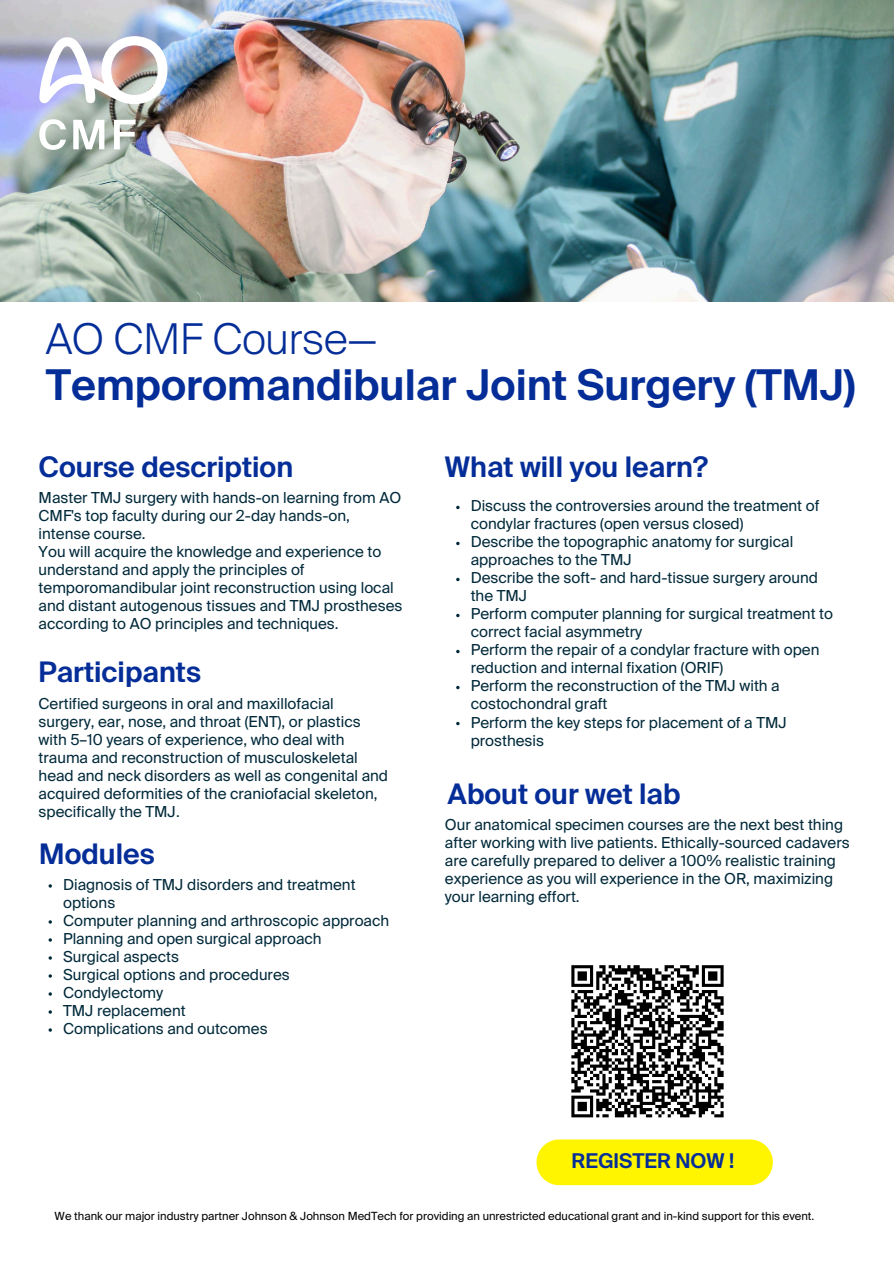
<style>
.page{position:relative;width:894px;height:1264px;background:#fff}
.page>*{position:absolute;margin:0;border:0;box-sizing:border-box;transform-origin:0 0}
.t1{font:600 42.3px/46.2px "Suisse Intl";color:#042d98}
.t2{font:600 28.35px "Suisse Intl";color:#042d98}
.t3{font:600 20.4px "Suisse Intl";color:#042d98}
.t4{font:15.15px/18px "Suisse Intl";color:#00293a}
.t5{font:11.25px "Suisse Intl";color:#000}
.s1{font-weight:300}
</style>
<div class="page">
<img style="left:0;top:0;width:893px;height:301px">
<svg style="left:39px;top:119px;width:27px;height:31px"></svg>
<svg style="left:73px;top:120px;width:31px;height:29px"></svg>
<svg style="left:114px;top:120px;width:21px;height:29px"></svg>
<img style="left:39px;top:36px;width:128px;height:68px">
<div style="left:536px;top:1139px;width:236px;height:46px;background:#fff500"></div>
<svg style="left:571px;top:965px;width:153px;height:153px"></svg>
<p class="t1" style="left:46px;top:319px;width:811px"><span class="s1">AO CMF Course—<br></span>Temporomandibular Joint Surgery (TMJ)</p>
<h1 class="t2" style="left:39px;top:455px;width:256px">Course description</h1>
<h2 class="t4" style="left:39px;top:489px;width:365px">Master TMJ surgery with hands-on learning from AO CMF's top faculty during our 2-day hands-on, intense course.<br>You will acquire the knowledge and experience to understand and apply the principles of temporomandibular joint reconstruction using local and distant autogenous tissues and TMJ prostheses according to AO principles and techniques.</h2>
<h4 class="t2" style="left:39px;top:660px;width:164px">Participants</h4>
<h2 class="t4" style="left:39px;top:695px;width:351px">Certified surgeons in oral and maxillofacial surgery, ear, nose, and throat (ENT), or plastics with 5–10 years of experience, who deal with trauma and reconstruction of musculoskeletal head and neck disorders as well as congenital and acquired deformities of the craniofacial skeleton, specifically the TMJ.</h2>
<p class="t2" style="left:39px;top:842px;width:117px">Modules</p>
<h2 class="t4" style="left:63px;top:876px;width:294px">Diagnosis of TMJ disorders and treatment options</h2>
<p class="t4" style="left:63px;top:912px;width:327px">Computer planning and arthroscopic approach</p>
<p class="t4" style="left:63px;top:930px;width:260px">Planning and open surgical approach</p>
<p class="t4" style="left:63px;top:948px;width:117px">Surgical aspects</p>
<p class="t4" style="left:63px;top:966px;width:228px">Surgical options and procedures</p>
<p class="t4" style="left:63px;top:984px;width:102px">Condylectomy</p>
<p class="t4" style="left:63px;top:1002px;width:124px">TMJ replacement</p>
<p class="t4" style="left:63px;top:1020px;width:206px">Complications and outcomes</p>
<h4 class="t2" style="left:445px;top:455px;width:264px">What will you learn?</h4>
<h2 class="t4" style="left:470px;top:498px;width:350px">Discuss the controversies around the treatment of condylar fractures (open versus closed)</h2>
<p class="t4" style="left:470px;top:534px;width:324px">Describe the topographic anatomy for surgical approaches to the TMJ</p>
<p class="t4" style="left:470px;top:570px;width:349px">Describe the soft- and hard-tissue surgery around the TMJ</p>
<p class="t4" style="left:470px;top:606px;width:364px">Perform computer planning for surgical treatment to correct facial asymmetry</p>
<p class="t4" style="left:470px;top:642px;width:350px">Perform the repair of a condylar fracture with open reduction and internal fixation (ORIF)</p>
<p class="t4" style="left:470px;top:678px;width:310px">Perform the reconstruction of the TMJ with a costochondral graft</p>
<p class="t4" style="left:470px;top:714px;width:317px">Perform the key steps for placement of a TMJ prosthesis</p>
<h2 class="t2" style="left:447px;top:782px;width:234px">About our wet lab</h2>
<p class="t4" style="left:445px;top:817px;width:406px">Our anatomical specimen courses are the next best thing after working with live patients. Ethically-sourced cadavers are carefully prepared to deliver a 100% realistic training experience as you will experience in the OR, maximizing your learning effort.</p>
<h4 class="t3" style="left:571px;top:1152px;width:164px">REGISTER NOW !</h4>
<p class="t5" style="left:55px;top:1211px;width:761px">We thank our major industry partner Johnson &amp; Johnson MedTech for providing an unrestricted educational grant and in-kind support for this event.</p>
</div>
